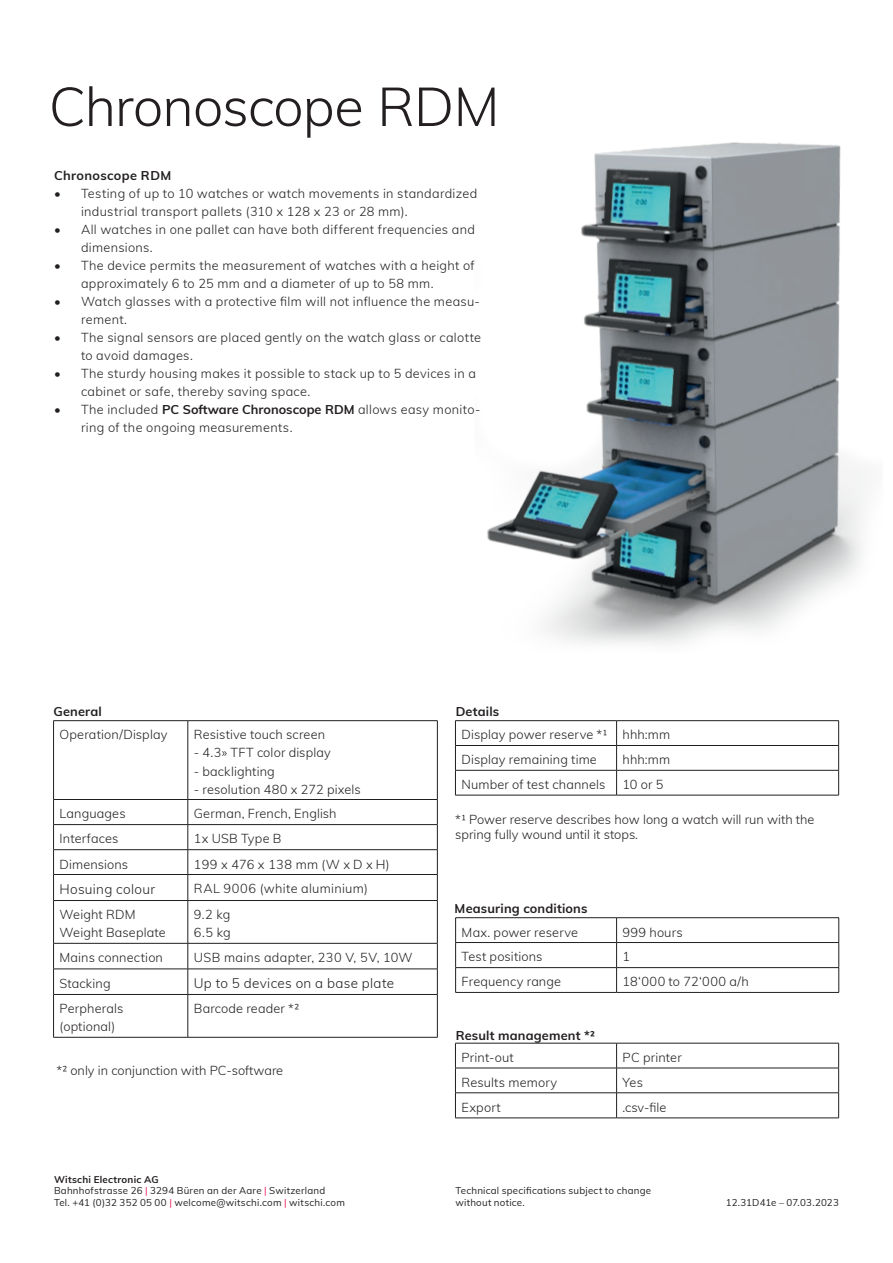
<style>
.page{position:relative;width:893px;height:1263px;background:#fff}
.page>*{position:absolute;margin:0;border:0;box-sizing:border-box;transform-origin:0 0}
.t1{font:300 54px "Muli";letter-spacing:-.015em;color:#231f20}
.t2{font:300 13.5px "Muli";letter-spacing:.025em;color:#231f20}
.t3{font:300 12.75px/18px "Muli";letter-spacing:.02em;color:#231f20}
.t4{font:300 12.75px/15.3px "Muli";color:#231f20}
.t5{font:700 12.75px "Muli";letter-spacing:.015em;color:#231f20}
.t6{font:300 12.75px "Muli";letter-spacing:.04em;color:#231f20}
.t7{font:9.75px/11.7px "Muli";letter-spacing:.025em;color:#231f20}
.s1{font-weight:700}
.s2{color:#ed1451}
</style>
<div class="page">
<img style="left:487px;top:142px;width:381px;height:502px">
<hr style="left:53px;top:720px;width:135px;height:1px;background:#231f20">
<hr style="left:53px;top:721px;width:1px;height:78px;background:#231f20">
<hr style="left:188px;top:720px;width:250px;height:1px;background:#231f20">
<hr style="left:188px;top:721px;width:1px;height:78px;background:#231f20">
<hr style="left:437px;top:721px;width:1px;height:78px;background:#231f20">
<hr style="left:53px;top:799px;width:135px;height:1px;background:#231f20">
<hr style="left:188px;top:799px;width:250px;height:1px;background:#231f20">
<hr style="left:53px;top:824px;width:135px;height:1px;background:#231f20">
<hr style="left:188px;top:824px;width:250px;height:1px;background:#231f20">
<hr style="left:53px;top:849px;width:135px;height:1px;background:#231f20">
<hr style="left:188px;top:849px;width:250px;height:1px;background:#231f20">
<hr style="left:53px;top:874px;width:135px;height:1px;background:#231f20">
<svg style="left:53px;top:800px;width:1px;height:100px"></svg>
<hr style="left:188px;top:874px;width:250px;height:1px;background:#231f20">
<svg style="left:188px;top:800px;width:1px;height:100px"></svg>
<svg style="left:437px;top:800px;width:1px;height:100px"></svg>
<hr style="left:53px;top:900px;width:135px;height:1px;background:#231f20">
<hr style="left:53px;top:901px;width:1px;height:42px;background:#231f20">
<hr style="left:188px;top:900px;width:250px;height:1px;background:#231f20">
<hr style="left:188px;top:901px;width:1px;height:42px;background:#231f20">
<hr style="left:437px;top:901px;width:1px;height:42px;background:#231f20">
<hr style="left:53px;top:943px;width:135px;height:1px;background:#231f20">
<hr style="left:188px;top:943px;width:250px;height:1px;background:#231f20">
<hr style="left:53px;top:969px;width:135px;height:1px;background:#231f20">
<svg style="left:53px;top:943px;width:1px;height:51px"></svg>
<hr style="left:188px;top:969px;width:250px;height:1px;background:#231f20">
<svg style="left:188px;top:943px;width:1px;height:51px"></svg>
<svg style="left:437px;top:943px;width:1px;height:51px"></svg>
<hr style="left:53px;top:994px;width:135px;height:1px;background:#231f20">
<hr style="left:53px;top:995px;width:1px;height:42px;background:#231f20">
<hr style="left:188px;top:994px;width:250px;height:1px;background:#231f20">
<hr style="left:188px;top:995px;width:1px;height:42px;background:#231f20">
<hr style="left:437px;top:995px;width:1px;height:42px;background:#231f20">
<hr style="left:53px;top:1037px;width:135px;height:1px;background:#231f20">
<hr style="left:188px;top:1037px;width:250px;height:1px;background:#231f20">
<hr style="left:455px;top:1043px;width:162px;height:1px;background:#231f20">
<hr style="left:617px;top:1043px;width:222px;height:1px;background:#231f20">
<hr style="left:455px;top:1068px;width:162px;height:1px;background:#231f20">
<hr style="left:617px;top:1068px;width:222px;height:1px;background:#231f20">
<hr style="left:455px;top:1092px;width:162px;height:1px;background:#231f20">
<svg style="left:455px;top:1043px;width:1px;height:74px"></svg>
<hr style="left:617px;top:1092px;width:222px;height:1px;background:#231f20">
<svg style="left:616px;top:1043px;width:1px;height:74px"></svg>
<svg style="left:838px;top:1043px;width:1px;height:74px"></svg>
<hr style="left:455px;top:1117px;width:162px;height:1px;background:#231f20">
<hr style="left:617px;top:1117px;width:222px;height:1px;background:#231f20">
<hr style="left:455px;top:720px;width:162px;height:1px;background:#231f20">
<hr style="left:617px;top:720px;width:222px;height:1px;background:#231f20">
<hr style="left:455px;top:745px;width:162px;height:1px;background:#231f20">
<hr style="left:617px;top:745px;width:222px;height:1px;background:#231f20">
<hr style="left:455px;top:770px;width:162px;height:1px;background:#231f20">
<svg style="left:455px;top:721px;width:1px;height:74px"></svg>
<hr style="left:617px;top:770px;width:222px;height:1px;background:#231f20">
<svg style="left:616px;top:721px;width:1px;height:74px"></svg>
<svg style="left:838px;top:721px;width:1px;height:74px"></svg>
<hr style="left:455px;top:795px;width:162px;height:1px;background:#231f20">
<hr style="left:617px;top:795px;width:222px;height:1px;background:#231f20">
<hr style="left:455px;top:917px;width:162px;height:1px;background:#231f20">
<hr style="left:617px;top:917px;width:222px;height:1px;background:#231f20">
<hr style="left:455px;top:942px;width:162px;height:1px;background:#231f20">
<hr style="left:617px;top:942px;width:222px;height:1px;background:#231f20">
<hr style="left:455px;top:967px;width:162px;height:1px;background:#231f20">
<svg style="left:455px;top:918px;width:1px;height:74px"></svg>
<hr style="left:617px;top:967px;width:222px;height:1px;background:#231f20">
<svg style="left:616px;top:918px;width:1px;height:74px"></svg>
<svg style="left:838px;top:918px;width:1px;height:74px"></svg>
<hr style="left:455px;top:992px;width:162px;height:1px;background:#231f20">
<hr style="left:617px;top:992px;width:222px;height:1px;background:#231f20">
<h1 class="t1" style="left:49px;top:67px;width:452px">Chronoscope RDM</h1>
<p class="t5" style="left:54px;top:166px;width:119px">Chronoscope RDM</p>
<p class="t3" style="left:81px;top:184px;width:398px;text-indent:-27px">• Testing of up to 10 watches or watch movements in standardized industrial transport pallets (310 x 128 x 23 or 28 mm).</p>
<p class="t3" style="left:81px;top:220px;width:395px;text-indent:-27px">• All watches in one pallet can have both different frequencies and dimensions.</p>
<p class="t3" style="left:81px;top:256px;width:395px;text-indent:-27px">• The device permits the measurement of watches with a height of approximately 6 to 25 mm and a diameter of up to 58 mm.</p>
<p class="t3" style="left:81px;top:292px;width:400px;text-indent:-27px">• Watch glasses with a protective film will not influence the measu&shy;rement.</p>
<p class="t3" style="left:81px;top:328px;width:402px;text-indent:-27px">• The signal sensors are placed gently on the watch glass or calotte to avoid damages.</p>
<p class="t3" style="left:81px;top:364px;width:396px;text-indent:-27px">• The sturdy housing makes it possible to stack up to 5 devices in a cabinet or safe, thereby saving space.</p>
<p class="t3" style="left:81px;top:400px;width:401px;text-indent:-27px">• The included <span class="s1">PC Software Chronoscope RDM</span> allows easy monito&shy;ring of the ongoing measurements.</p>
<p class="t5" style="left:53px;top:702px;width:50px">General</p>
<p class="t5" style="left:456px;top:702px;width:45px">Details</p>
<p class="t3" style="left:60px;top:725px;width:109px">Operation/Display</p>
<p class="t3" style="left:194px;top:725px;width:133px">Resistive touch screen</p>
<p class="t3" style="left:194px;top:743px;width:139px">- 4.3» TFT color display</p>
<p class="t3" style="left:194px;top:761px;width:83px">- backlighting</p>
<p class="t3" style="left:194px;top:779px;width:168px">- resolution 480 x 272 pixels</p>
<p class="t3" style="left:60px;top:804px;width:68px">Languages</p>
<p class="t3" style="left:194px;top:804px;width:144px">German, French, English</p>
<p class="t3" style="left:60px;top:829px;width:60px">Interfaces</p>
<p class="t3" style="left:194px;top:829px;width:89px">1x USB Type B</p>
<p class="t3" style="left:60px;top:854px;width:70px">Dimensions</p>
<p class="t3" style="left:194px;top:854px;width:197px">199 x 476 x 138 mm (W x D x H)</p>
<p class="t2" style="left:60px;top:879px;width:97px">Hosuing colour</p>
<p class="t3" style="left:194px;top:879px;width:176px">RAL 9006 (white aluminium)</p>
<p class="t3" style="left:60px;top:905px;width:108px">Weight RDM<br>Weight Baseplate</p>
<p class="t3" style="left:194px;top:905px;width:38px">9.2 kg<br>6.5 kg</p>
<p class="t3" style="left:60px;top:948px;width:105px">Mains connection</p>
<p class="t3" style="left:194px;top:948px;width:220px">USB mains adapter, 230 V, 5V, 10W</p>
<p class="t3" style="left:60px;top:973px;width:53px">Stacking</p>
<p class="t2" style="left:194px;top:974px;width:202px">Up to 5 devices on a base plate</p>
<p class="t3" style="left:60px;top:999px;width:65px">Perpherals (optional)</p>
<p class="t3" style="left:194px;top:999px;width:107px">Barcode reader *2</p>
<p class="t4" style="left:57px;top:1062px;width:228px">*2 only in conjunction with PC-software</p>
<p class="t7" style="left:54px;top:1173px;width:292px"><span class="s1">Witschi Electronic AG<br></span>Bahnhofstrasse 26 <span class="s2">|</span> 3294 Büren an der Aare <span class="s2">|</span> Switzerland<br>Tel. +41 (0)32 352 05 00 <span class="s2">|</span> welcome@witschi.com <span class="s2">|</span> witschi.com</p>
<p class="t3" style="left:461px;top:722px;width:210px;line-height:24.8px">Display power reserve *1 hhh:mm<br>Display remaining time</p>
<p class="t3" style="left:623px;top:750px;width:49px">hhh:mm</p>
<p class="t3" style="left:461px;top:775px;width:145px">Number of test channels</p>
<p class="t3" style="left:623px;top:775px;width:42px">10 or 5</p>
<p class="t4" style="left:455px;top:811px;width:361px">*1 Power reserve describes how long a watch will run with the spring fully wound until it stops.</p>
<p class="t5" style="left:455px;top:899px;width:134px">Measuring conditions</p>
<p class="t3" style="left:462px;top:922px;width:118px">Max. power reserve</p>
<p class="t3" style="left:623px;top:922px;width:62px">999 hours</p>
<p class="t3" style="left:462px;top:947px;width:82px">Test positions</p>
<p class="t3" style="left:623px;top:947px;width:9px">1</p>
<p class="t3" style="left:462px;top:972px;width:101px">Frequency range</p>
<p class="t6" style="left:623px;top:972px;width:128px">18‘000 to 72‘000 a/h</p>
<p class="t5" style="left:456px;top:1026px;width:141px">Result management *2</p>
<p class="t3" style="left:461px;top:1048px;width:54px">Print-out</p>
<p class="t3" style="left:623px;top:1048px;width:61px">PC printer</p>
<p class="t3" style="left:461px;top:1072px;width:97px">Results memory</p>
<p class="t3" style="left:623px;top:1072px;width:22px">Yes</p>
<p class="t3" style="left:461px;top:1097px;width:41px">Export</p>
<p class="t3" style="left:623px;top:1097px;width:45px">.csv-file</p>
<p class="t7" style="left:455px;top:1184px;width:197px">Technical specifications subject to change without notice.</p>
<p class="t7" style="left:726px;top:1196px;width:115px">12.31D41e – 07.03.2023</p>
</div>
